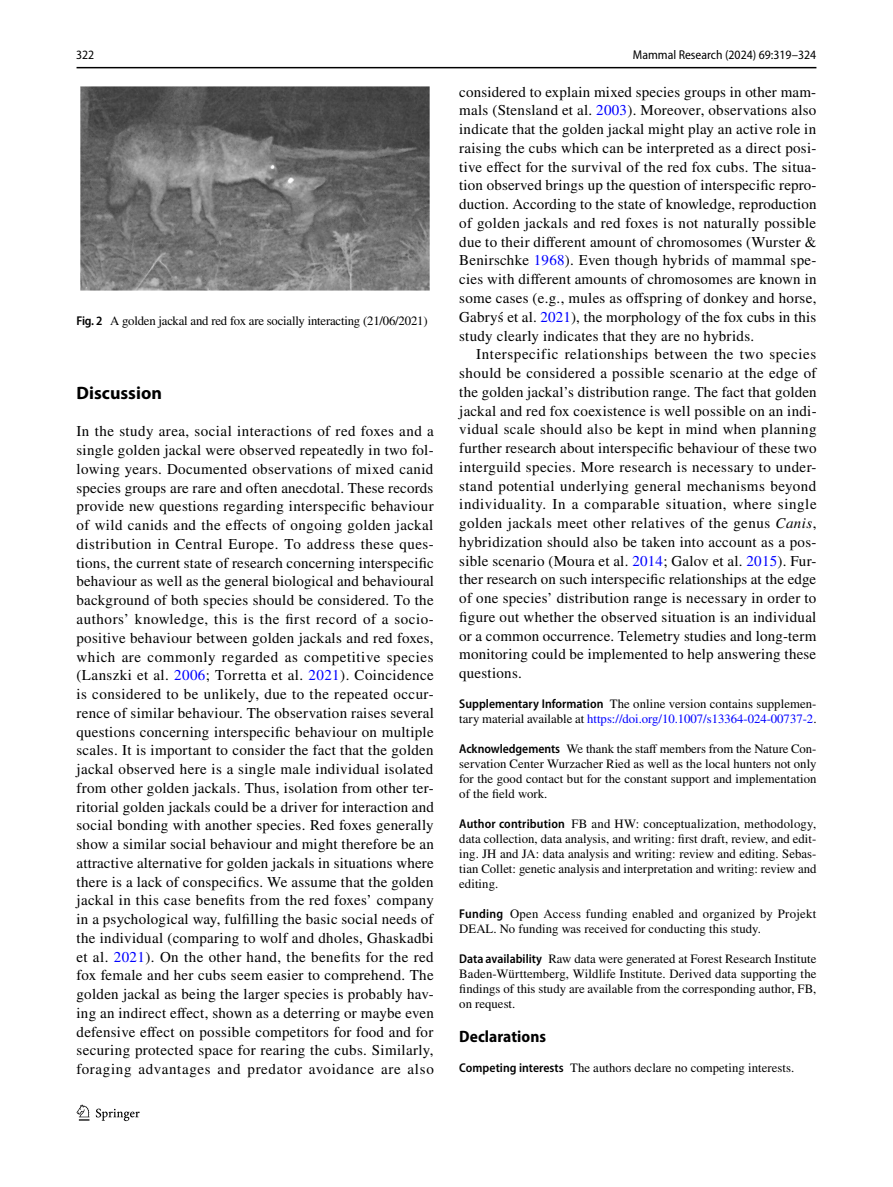
<style>
.page{position:relative;width:893px;height:1187px;background:#fff}
.page>*{position:absolute;margin:0;border:0;box-sizing:border-box;transform-origin:0 0}
.t1{font:700 18px "Myriad Pro";color:#000}
.t2{font:700 semi-condensed 16.5px "Myriad Pro";letter-spacing:.005em;color:#000}
.t3{font:15px/18.8px "STIX";letter-spacing:.02em;color:#000;text-align:justify}
.t4{font:12.75px/15px "STIX";letter-spacing:.005em;color:#000;text-align:justify}
.t5{font:12.75px "STIX";letter-spacing:-.015em;color:#000}
.t6{font:semi-condensed 12.75px "Myriad Pro";color:#000}
.s1{font-family:"Myriad Pro";font-weight:600;font-stretch:semi-condensed}
.s2{color:#00f}
.s3{font-style:italic}
</style>
<div class="page">
<hr style="left:77px;top:67px;width:739px;height:1px;background:#000">
<svg style="left:77px;top:1104px;width:12px;height:16px"></svg>
<svg style="left:96px;top:1108px;width:44px;height:12px"></svg>
<img style="left:81px;top:87px;width:348px;height:203px">
<p class="t6" style="left:76px;top:48px;width:20px">322</p>
<p class="t5" style="left:77px;top:312px;width:353px"><span class="s1">Fig. 2</span> A golden jackal and red fox are socially interacting (21/06/2021)</p>
<p class="t1" style="left:77px;top:381px;width:87px">Discussion</p>
<p class="t3" style="left:77px;top:423px;width:359px">In the study area, social interactions of red foxes and a single golden jackal were observed repeatedly in two fol&shy;lowing years. Documented observations of mixed canid species groups are rare and often anecdotal. These records provide new questions regarding interspecific behaviour of wild canids and the effects of ongoing golden jackal distribution in Central Europe. To address these ques&shy;tions, the current state of research concerning interspecific behaviour as well as the general biological and behavioural background of both species should be considered. To the authors’ knowledge, this is the first record of a socio&shy;positive behaviour between golden jackals and red foxes, which are commonly regarded as competitive species (Lanszki et al. <span class="s2">2006</span>; Torretta et al. <span class="s2">2021</span>). Coincidence is considered to be unlikely, due to the repeated occur&shy;rence of similar behaviour. The observation raises several questions concerning interspecific behaviour on multiple scales. It is important to consider the fact that the golden jackal observed here is a single male individual isolated from other golden jackals. Thus, isolation from other ter&shy;ritorial golden jackals could be a driver for interaction and social bonding with another species. Red foxes generally show a similar social behaviour and might therefore be an attractive alternative for golden jackals in situations where there is a lack of conspecifics. We assume that the golden jackal in this case benefits from the red foxes’ company in a psychological way, fulfilling the basic social needs of the individual (comparing to wolf and dholes, Ghaskadbi et al. <span class="s2">2021</span>). On the other hand, the benefits for the red fox female and her cubs seem easier to comprehend. The golden jackal as being the larger species is probably hav&shy;ing an indirect effect, shown as a deterring or maybe even defensive effect on possible competitors for food and for securing protected space for rearing the cubs. Similarly, foraging advantages and predator avoidance are also</p>
<p class="t6" style="left:633px;top:48px;width:185px">Mammal Research (2024) 69:319–324</p>
<p class="t3" style="left:459px;top:83px;width:359px">considered to explain mixed species groups in other mam&shy;mals (Stensland et al. <span class="s2">2003</span>). Moreover, observations also indicate that the golden jackal might play an active role in raising the cubs which can be interpreted as a direct posi&shy;tive effect for the survival of the red fox cubs. The situa&shy;tion observed brings up the question of interspecific repro&shy;duction. According to the state of knowledge, reproduction of golden jackals and red foxes is not naturally possible due to their different amount of chromosomes (Wurster &amp; Benirschke <span class="s2">1968</span>). Even though hybrids of mammal spe&shy;cies with different amounts of chromosomes are known in some cases (e.g., mules as offspring of donkey and horse, Gabryś et al. <span class="s2">2021</span>), the morphology of the fox cubs in this study clearly indicates that they are no hybrids.</p>
<p class="t3" style="left:459px;top:346px;width:359px;text-indent:17px">Interspecific relationships between the two species should be considered a possible scenario at the edge of the golden jackal’s distribution range. The fact that golden jackal and red fox coexistence is well possible on an indi&shy;vidual scale should also be kept in mind when planning further research about interspecific behaviour of these two interguild species. More research is necessary to under&shy;stand potential underlying general mechanisms beyond individuality. In a comparable situation, where single golden jackals meet other relatives of the genus <span class="s3">Canis</span>, hybridization should also be taken into account as a pos&shy;sible scenario (Moura et al. <span class="s2">2014</span>; Galov et al. <span class="s2">2015</span>). Fur&shy;ther research on such interspecific relationships at the edge of one species’ distribution range is necessary in order to figure out whether the observed situation is an individual or a common occurrence. Telemetry studies and long-term monitoring could be implemented to help answering these questions.</p>
<p class="t4" style="left:459px;top:697px;width:359px"><span class="s1">Supplementary Information</span> The online version contains supplemen&shy;tary material available at <span class="s2">https://doi.org/10.1007/s13364-024-00737-2</span>.</p>
<p class="t4" style="left:459px;top:742px;width:359px"><span class="s1">Acknowledgements</span> We thank the staff members from the Nature Con&shy;servation Center Wurzacher Ried as well as the local hunters not only for the good contact but for the constant support and implementation of the field work.</p>
<p class="t4" style="left:459px;top:817px;width:359px"><span class="s1">Author contribution</span> FB and HW: conceptualization, methodology, data collection, data analysis, and writing: first draft, review, and edit&shy;ing. JH and JA: data analysis and writing: review and editing. Sebas&shy;tian Collet: genetic analysis and interpretation and writing: review and editing.</p>
<p class="t4" style="left:459px;top:907px;width:359px"><span class="s1">Funding</span> Open Access funding enabled and organized by Projekt<br>DEAL. No funding was received for conducting this study.</p>
<p class="t4" style="left:459px;top:952px;width:359px"><span class="s1">Data availability</span> Raw data were generated at Forest Research Institute Baden-Württemberg, Wildlife Institute. Derived data supporting the findings of this study are available from the corresponding author, FB, on request.</p>
<p class="t2" style="left:459px;top:1027px;width:88px">Declarations</p>
<p class="t4" style="left:459px;top:1061px;width:336px"><span class="s1">Competing interests</span> The authors declare no competing interests.</p>
</div>
